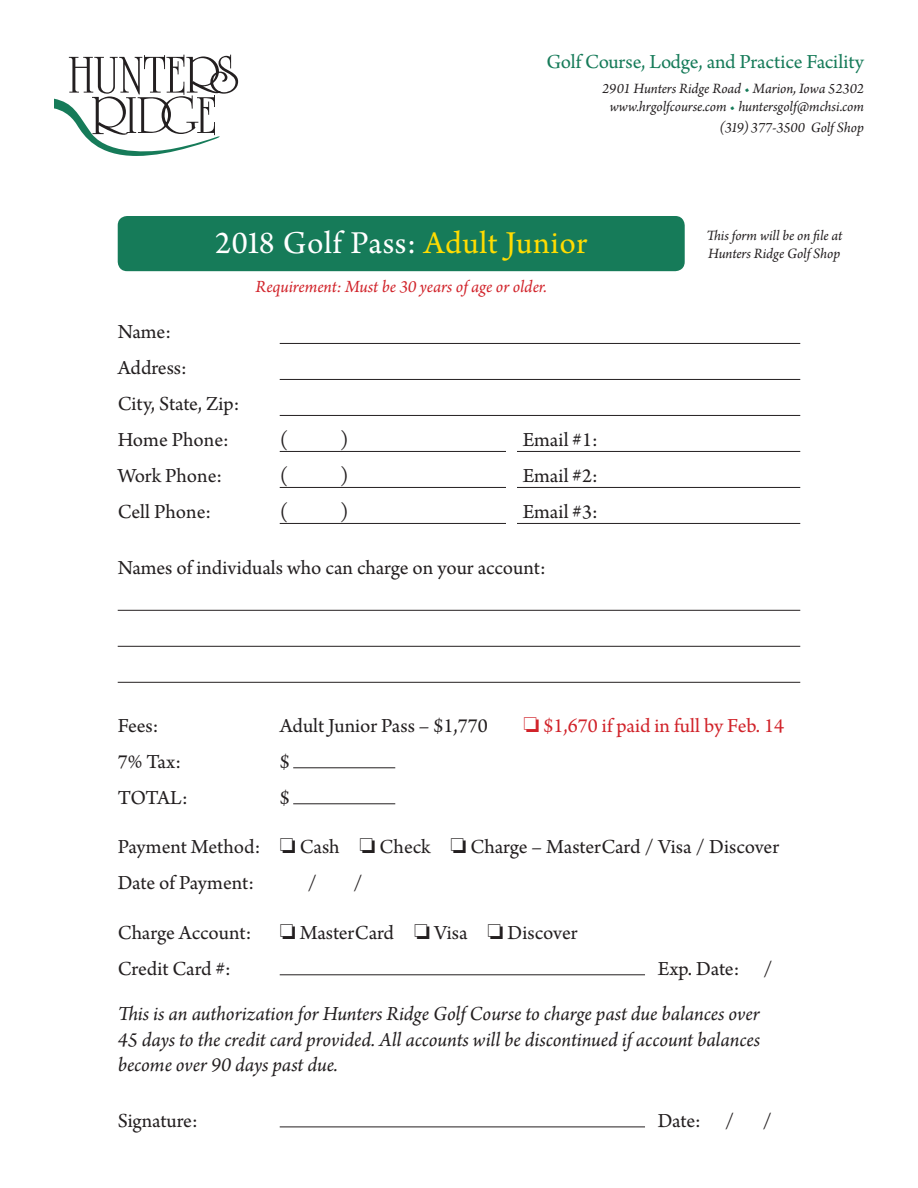
<style>
.page{position:relative;width:918px;height:1188px;background:#fff}
.page>*{position:absolute;margin:0;border:0;box-sizing:border-box;transform-origin:0 0}
.t1{font:33.6px "Arno Pro";letter-spacing:.02em;color:#fff}
.t2{font:21px "Arno Pro";letter-spacing:-.005em;color:#231f20}
.t3{font:italic 21px/25.2px "Arno Pro";letter-spacing:-.005em;color:#231f20;text-align:justify}
.t4{font:21px "Arno Pro";letter-spacing:-.005em;color:#167b59}
.t5{font:21px "Arno Pro";color:#d1232a}
.t6{font:italic 18px "Arno Pro";letter-spacing:-.005em;color:#d1232a}
.t7{font:italic 15px/18px "Arno Pro";letter-spacing:-.005em;color:#231f20}
.s1{color:#167b59}
.s2{color:#ffdc01}
</style>
<div class="page">
<hr style="left:280px;top:343px;width:520px;height:1px;background:#231f20">
<hr style="left:280px;top:379px;width:520px;height:1px;background:#231f20">
<hr style="left:280px;top:415px;width:520px;height:1px;background:#231f20">
<hr style="left:280px;top:451px;width:520px;height:1px;background:#231f20">
<hr style="left:280px;top:487px;width:520px;height:1px;background:#231f20">
<hr style="left:280px;top:523px;width:520px;height:1px;background:#231f20">
<hr style="left:118px;top:610px;width:682px;height:1px;background:#231f20">
<hr style="left:118px;top:646px;width:682px;height:1px;background:#231f20">
<hr style="left:118px;top:682px;width:682px;height:1px;background:#231f20">
<hr style="left:293px;top:768px;width:102px;height:1px;background:#231f20">
<hr style="left:293px;top:804px;width:102px;height:1px;background:#231f20">
<hr style="left:280px;top:975px;width:365px;height:1px;background:#231f20">
<hr style="left:280px;top:1127px;width:365px;height:1px;background:#231f20">
<div style="left:118px;top:216px;width:567px;height:55px;background:#167b59;border-radius:9px"></div>
<div style="left:507px;top:432px;width:10px;height:99px;background:#fff"></div>
<svg style="left:54px;top:55px;width:184px;height:101px"></svg>
<p class="t4" style="left:546px;top:50px;width:319px">Golf Course, Lodge, and Practice Facility</p>
<p class="t7" style="left:602px;top:80px;width:263px">2901 Hunters Ridge Road <span class="s1">•</span> Marion, Iowa 52302</p>
<p class="t7" style="left:610px;top:98px;width:256px">www.hrgolfcourse.com <span class="s1">•</span> huntersgolf@mchsi.com</p>
<p class="t7" style="left:719px;top:119px;width:146px">(319) 377-3500 Golf Shop</p>
<p class="t1" style="left:215px;top:224px;width:374px">2018 Golf Pass: <span class="s2">Adult Junior</span></p>
<p class="t7" style="left:706px;top:227px;width:137px">This form will be on file at<br>Hunters Ridge Golf Shop</p>
<p class="t6" style="left:256px;top:276px;width:293px">Requirement: Must be 30 years of age or older.</p>
<p class="t2" style="left:118px;top:320px;width:55px">Name:</p>
<p class="t2" style="left:118px;top:356px;width:71px">Address:</p>
<p class="t2" style="left:118px;top:392px;width:123px">City, State, Zip:</p>
<p class="t2" style="left:118px;top:428px;width:113px">Home Phone:</p>
<p class="t2" style="left:280px;top:428px;width:10px">(</p>
<p class="t2" style="left:340px;top:428px;width:10px">)</p>
<p class="t2" style="left:523px;top:428px;width:77px">Email #1:</p>
<p class="t2" style="left:118px;top:464px;width:106px">Work Phone:</p>
<p class="t2" style="left:280px;top:464px;width:10px">(</p>
<p class="t2" style="left:340px;top:464px;width:10px">)</p>
<p class="t2" style="left:523px;top:464px;width:77px">Email #2:</p>
<p class="t2" style="left:118px;top:500px;width:95px">Cell Phone:</p>
<p class="t2" style="left:280px;top:500px;width:10px">(</p>
<p class="t2" style="left:340px;top:500px;width:10px">)</p>
<p class="t2" style="left:523px;top:500px;width:77px">Email #3:</p>
<p class="t2" style="left:118px;top:556px;width:430px">Names of individuals who can charge on your account:</p>
<p class="t2" style="left:118px;top:714px;width:42px">Fees:</p>
<p class="t2" style="left:280px;top:714px;width:209px">Adult Junior Pass – $1,770</p>
<p class="t5" style="left:524px;top:714px;width:262px">□ $1,670 if paid in full by Feb. 14</p>
<p class="t2" style="left:118px;top:750px;width:65px">7% Tax:</p>
<p class="t2" style="left:280px;top:750px;width:11px">$</p>
<p class="t2" style="left:118px;top:786px;width:72px">TOTAL:</p>
<p class="t2" style="left:280px;top:786px;width:11px">$</p>
<p class="t2" style="left:118px;top:835px;width:663px">Payment Method: □ Cash □ Check □ Charge – MasterCard / Visa / Discover</p>
<p class="t2" style="left:118px;top:871px;width:138px">Date of Payment:</p>
<p class="t2" style="left:308px;top:871px;width:11px">/</p>
<p class="t2" style="left:353px;top:871px;width:11px">/</p>
<p class="t2" style="left:118px;top:921px;width:135px">Charge Account:</p>
<p class="t2" style="left:280px;top:921px;width:299px">□ MasterCard □ Visa □ Discover</p>
<p class="t2" style="left:118px;top:957px;width:115px">Credit Card #:</p>
<p class="t2" style="left:658px;top:957px;width:117px">Exp. Date: /</p>
<p class="t3" style="left:118px;top:1003px;width:644px">This is an authorization for Hunters Ridge Golf Course to charge past due balances over 45 days to the credit card provided. All accounts will be discontinued if account balances become over 90 days past due.</p>
<p class="t2" style="left:118px;top:1109px;width:82px">Signature:</p>
<p class="t2" style="left:658px;top:1109px;width:78px">Date: /</p>
<p class="t2" style="left:762px;top:1109px;width:11px">/</p>
</div>
